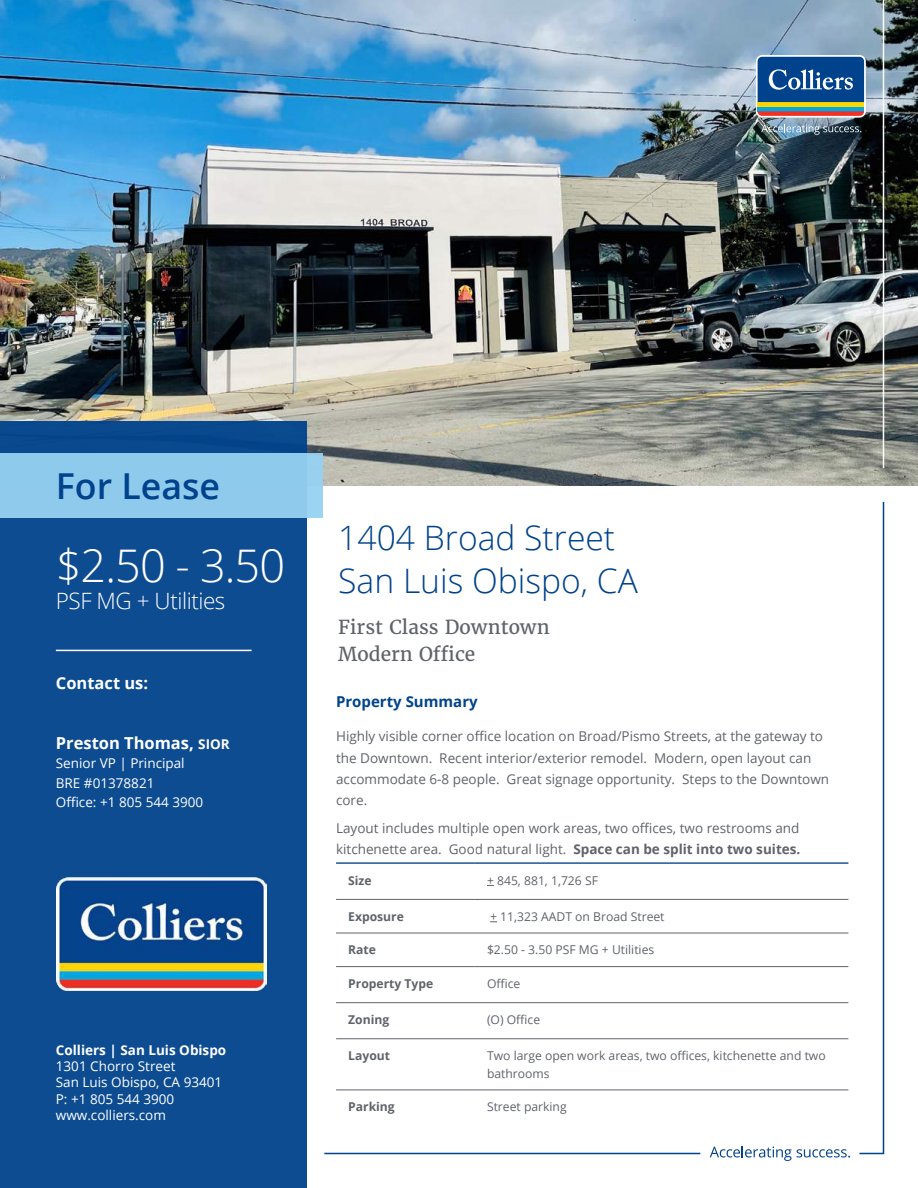
<style>
.page{position:relative;width:918px;height:1188px;background:#fff}
.page>*{position:absolute;margin:0;border:0;box-sizing:border-box;transform-origin:0 0}
.t1{font:300 45px "Open Sans";color:#fff}
.t2{font:600 35.7px "Open Sans";color:#00438c}
.t3{font:300 33.6px/43.2px "Open Sans";color:#00438c}
.t4{font:300 22.5px "Open Sans";letter-spacing:-.02em;color:#fff}
.t5{font:19.2px/26.4px "Merriweather";color:#5f636a}
.t6{font:700 16.5px "Open Sans";color:#fff}
.t7{font:700 15px "Open Sans";color:#00438c}
.t8{font:13.5px/21px "Open Sans";color:#5f636a}
.t9{font:13.5px/16.5px "Open Sans";color:#fff}
.t10{font:700 13.5px "Open Sans";color:#fff}
.t11{font:12.15px/17.5px "Open Sans";color:#5f636a}
.t12{font:700 12.15px "Open Sans";color:#5f636a}
.s1{font-size:13.5px}
.s2{font-weight:700}
</style>
<div class="page">
<img style="left:0;top:0;width:918px;height:485px">
<svg style="left:859px;top:501px;width:26px;height:654px"></svg>
<hr style="left:324px;top:1153px;width:376px;height:1px;background:#00438c">
<hr style="left:883px;top:0;width:1px;height:468px;background:#fff">
<div style="left:0;top:421px;width:307px;height:767px;background:#0d4c91"></div>
<svg style="left:710px;top:1146px;width:140px;height:15px"></svg>
<img style="left:57px;top:878px;width:209px;height:113px">
<svg style="left:756px;top:55px;width:110px;height:63px"></svg>
<hr style="left:758px;top:107px;width:106px;height:4px;background:#00a8e4">
<div style="left:758px;top:102px;width:106px;height:5px;background:#ffd600"></div>
<svg style="left:758px;top:111px;width:106px;height:5px"></svg>
<svg style="left:758px;top:57px;width:106px;height:45px;background:#1b5798"></svg>
<svg style="left:761px;top:124px;width:100px;height:11px"></svg>
<div style="left:0;top:453px;width:323px;height:64px;background:#8fcaed"></div>
<hr style="left:56px;top:650px;width:196px;height:1px;background:#fff">
<hr style="left:336px;top:899px;width:139px;height:1px;background:#5f636a">
<hr style="left:475px;top:899px;width:373px;height:1px;background:#5f636a">
<hr style="left:336px;top:933px;width:139px;height:1px;background:#5f636a">
<hr style="left:475px;top:933px;width:373px;height:1px;background:#5f636a">
<hr style="left:336px;top:966px;width:139px;height:1px;background:#5f636a">
<hr style="left:475px;top:966px;width:373px;height:1px;background:#5f636a">
<hr style="left:336px;top:1002px;width:139px;height:1px;background:#5f636a">
<hr style="left:475px;top:1002px;width:373px;height:1px;background:#5f636a">
<hr style="left:336px;top:1038px;width:139px;height:1px;background:#5f636a">
<hr style="left:475px;top:1038px;width:373px;height:1px;background:#5f636a">
<hr style="left:336px;top:1090px;width:139px;height:1px;background:#5f636a">
<hr style="left:475px;top:1090px;width:373px;height:1px;background:#5f636a">
<hr style="left:336px;top:862px;width:139px;height:2px;background:#00438c">
<hr style="left:475px;top:862px;width:373px;height:2px;background:#00438c">
<h2 class="t2" style="left:56px;top:461px;width:166px">For Lease</h2>
<h1 class="t1" style="left:56px;top:535px;width:231px">$2.50 - 3.50</h1>
<h3 class="t4" style="left:56px;top:586px;width:171px">PSF MG + Utilities</h3>
<p class="t6" style="left:56px;top:672px;width:94px">Contact us:</p>
<p class="t6" style="left:56px;top:731px;width:175px">Preston Thomas, <span class="s1">SIOR</span></p>
<p class="t9" style="left:56px;top:753px;width:149px;line-height:19.5px">Senior VP | Principal<br>BRE #01378821<br>Office: +1 805 544 3900</p>
<p class="t10" style="left:56px;top:1040px;width:172px">Colliers | San Luis Obispo</p>
<p class="t9" style="left:56px;top:1058px;width:168px">1301 Chorro Street<br>San Luis Obispo, CA 93401<br>P: +1 805 544 3900 www.colliers.com</p>
<h3 class="t3" style="left:338px;top:515px;width:301px">1404 Broad Street<br>San Luis Obispo, CA</h3>
<h3 class="t5" style="left:338px;top:614px;width:213px">First Class Downtown<br>Modern Office</h3>
<p class="t7" style="left:336px;top:691px;width:143px">Property Summary</p>
<p class="t8" style="left:336px;top:726px;width:495px">Highly visible corner office location on Broad/Pismo Streets, at the gateway to the Downtown. Recent interior/exterior remodel. Modern, open layout can accommodate 6-8 people. Great signage opportunity. Steps to the Downtown core.</p>
<p class="t8" style="left:336px;top:817px;width:466px">Layout includes multiple open work areas, two offices, two restrooms and kitchenette area. Good natural light. <span class="s2">Space can be split into two suites.</span></p>
<p class="t12" style="left:348px;top:872px;width:25px">Size</p>
<p class="t11" style="left:487px;top:871px;width:112px">+ 845, 881, 1,726 SF</p>
<p class="t12" style="left:348px;top:908px;width:57px">Exposure</p>
<p class="t11" style="left:490px;top:907px;width:176px">+ 11,323 AADT on Broad Street</p>
<p class="t12" style="left:348px;top:941px;width:29px">Rate</p>
<p class="t11" style="left:487px;top:941px;width:169px">$2.50 - 3.50 PSF MG + Utilities</p>
<p class="t12" style="left:348px;top:975px;width:87px">Property Type</p>
<p class="t11" style="left:487px;top:975px;width:35px">Office</p>
<p class="t12" style="left:348px;top:1011px;width:43px">Zoning</p>
<p class="t11" style="left:487px;top:1011px;width:55px">(O) Office</p>
<p class="t12" style="left:348px;top:1047px;width:43px">Layout</p>
<p class="t11" style="left:487px;top:1047px;width:340px">Two large open work areas, two offices, kitchenette and two bathrooms</p>
<p class="t12" style="left:348px;top:1098px;width:48px">Parking</p>
<p class="t11" style="left:487px;top:1098px;width:81px">Street parking</p>
</div>
